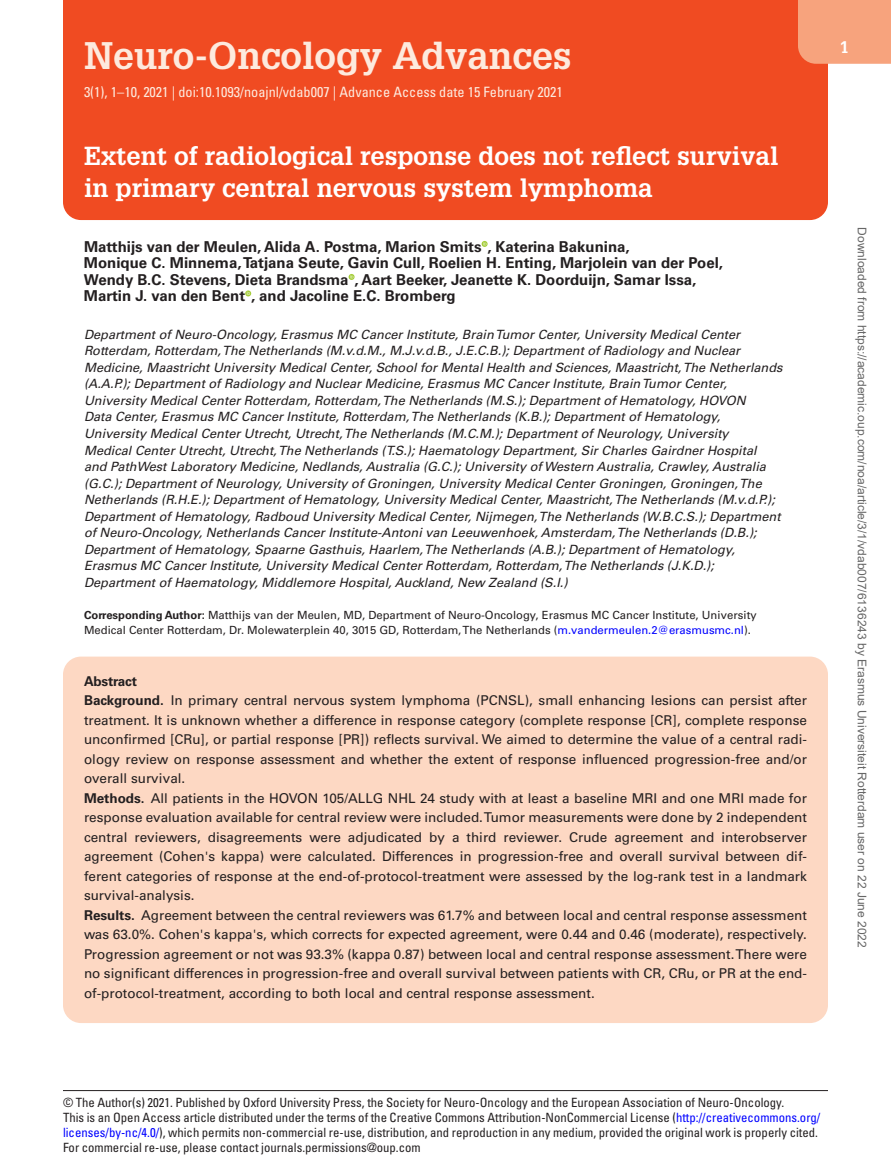
<style>
.page{position:relative;width:891px;height:1175px;background:#fff}
.page>*{position:absolute;margin:0;border:0;box-sizing:border-box;transform-origin:0 0}
.t1{font:700 37.5px "Glypha LT Std";color:#fdeade}
.t2{font:700 25.5px/31.5px "Glypha LT Std";color:#fff}
.t3{font:700 16.5px "Glypha LT Std";color:#fff}
.t4{font:700 15px/16.5px "Univers LT Std";color:#231f20}
.t5{font:condensed 14.25px "Univers LT Std";color:#fdeade}
.t6{font:13.5px/19.5px "Univers LT Std";color:#231f20}
.t7{font:italic 12.75px/16.5px "Univers LT Std";color:#231f20}
.t8{font:condensed 12.75px/15px "Univers LT Std";color:#231f20}
.t9{font:12px "Arial";color:#666}
.t10{font:11.25px/15px "Univers LT Std";color:#231f20}
.s1{font-weight:700}
.s2{color:#00f}
</style>
<div class="page">
<div style="left:63px;top:0;width:765px;height:166px;background:#f04b22"></div>
<div style="left:798px;top:0;width:93px;height:64px;background:#f7a37d"></div>
<hr style="left:63px;top:1090px;width:765px;height:1px;background:#231f20">
<div style="left:63px;top:656px;width:765px;height:367px;background:#fdd8c3;border-radius:18px"></div>
<svg style="left:482px;top:241px;width:6px;height:6px"></svg>
<svg style="left:349px;top:274px;width:6px;height:6px"></svg>
<svg style="left:245px;top:290px;width:6px;height:6px"></svg>
<div style="left:63px;top:166px;width:765px;height:54px;background:#f04b22"></div>
<h1 class="t1" style="left:84px;top:32px;width:489px">Neuro-Oncology Advances</h1>
<p class="t5" style="left:84px;top:83px;width:480px">3(1), 1–10, 2021 | doi:10.1093/noajnl/vdab007 | Advance Access date 15 February 2021</p>
<h2 class="t2" style="left:84px;top:140px;width:696px">Extent of radiological response does not reflect survival in primary central nervous system lymphoma</h2>
<p class="t4" style="left:84px;top:238px;width:641px">Matthijs van der Meulen, Alida A. Postma, Marion Smits , Katerina Bakunina,<br>Monique C. Minnema, Tatjana Seute, Gavin Cull, Roelien H. Enting, Marjolein van der Poel, Wendy B.C. Stevens, Dieta Brandsma , Aart Beeker, Jeanette K. Doorduijn, Samar Issa, Martin J. van den Bent , and Jacoline E.C. Bromberg</p>
<p class="t7" style="left:84px;top:326px;width:700px">Department of Neuro-Oncology, Erasmus MC Cancer Institute, Brain Tumor Center, University Medical Center Rotterdam, Rotterdam, The Netherlands (M.v.d.M., M.J.v.d.B., J.E.C.B.); Department of Radiology and Nuclear Medicine, Maastricht University Medical Center, School for Mental Health and Sciences, Maastricht, The Netherlands (A.A.P.); Department of Radiology and Nuclear Medicine, Erasmus MC Cancer Institute, Brain Tumor Center, University Medical Center Rotterdam, Rotterdam, The Netherlands (M.S.); Department of Hematology, HOVON<br>Data Center, Erasmus MC Cancer Institute, Rotterdam, The Netherlands (K.B.); Department of Hematology, University Medical Center Utrecht, Utrecht, The Netherlands (M.C.M.); Department of Neurology, University<br>Medical Center Utrecht, Utrecht, The Netherlands (T.S.); Haematology Department, Sir Charles Gairdner Hospital<br>and PathWest Laboratory Medicine, Nedlands, Australia (G.C.); University of Western Australia, Crawley, Australia (G.C.); Department of Neurology, University of Groningen, University Medical Center Groningen, Groningen, The Netherlands (R.H.E.); Department of Hematology, University Medical Center, Maastricht, The Netherlands (M.v.d.P.); Department of Hematology, Radboud University Medical Center, Nijmegen, The Netherlands (W.B.C.S.); Department of Neuro-Oncology, Netherlands Cancer Institute-Antoni van Leeuwenhoek, Amsterdam, The Netherlands (D.B.); Department of Hematology, Spaarne Gasthuis, Haarlem, The Netherlands (A.B.); Department of Hematology, Erasmus MC Cancer Institute, University Medical Center Rotterdam, Rotterdam, The Netherlands (J.K.D.); Department of Haematology, Middlemore Hospital, Auckland, New Zealand (S.I.)</p>
<p class="t10" style="left:84px;top:607px;width:674px"><span class="s1">Corresponding Author:</span> Matthijs van der Meulen, MD, Department of Neuro-Oncology, Erasmus MC Cancer Institute, University<br>Medical Center Rotterdam, Dr. Molewaterplein 40, 3015 GD, Rotterdam, The Netherlands (<span class="s2">m.vandermeulen.2@erasmusmc.nl</span>).</p>
<p class="t6" style="left:84px;top:671px;width:725px"><span class="s1">Abstract<br>Background.</span> In primary central nervous system lymphoma (PCNSL), small enhancing lesions can persist after treatment. It is unknown whether a difference in response category (complete response [CR], complete response unconfirmed [CRu], or partial response [PR]) reflects survival. We aimed to determine the value of a central radi&shy;ology review on response assessment and whether the extent of response influenced progression-free and/or overall survival.<br><span class="s1">Methods.</span> All patients in the HOVON 105/ALLG NHL 24 study with at least a baseline MRI and one MRI made for response evaluation available for central review were included. Tumor measurements were done by 2 independent central reviewers, disagreements were adjudicated by a third reviewer. Crude agreement and interobserver agreement (Cohen's kappa) were calculated. Differences in progression-free and overall survival between dif&shy;ferent categories of response at the end-of-protocol-treatment were assessed by the log-rank test in a landmark survival-analysis.<br><span class="s1">Results.</span> Agreement between the central reviewers was 61.7% and between local and central response assessment was 63.0%. Cohen's kappa's, which corrects for expected agreement, were 0.44 and 0.46 (moderate), respectively.<br>Progression agreement or not was 93.3% (kappa 0.87) between local and central response assessment. There were no significant differences in progression-free and overall survival between patients with CR, CRu, or PR at the end&shy;of-protocol-treatment, according to both local and central response assessment.</p>
<p class="t3" style="left:840px;top:37px;width:11px">1</p>
<p class="t9" style="left:866px;top:227px;width:721px;rotate:90deg">Downloaded from https://academic.oup.com/noa/article/3/1/vdab007/6136243 by Erasmus Universiteit Rotterdam user on 22 June 2022</p>
<p class="t8" style="left:63px;top:1095px;width:723px">© The Author(s) 2021. Published by Oxford University Press, the Society for Neuro-Oncology and the European Association of Neuro-Oncology.</p>
<p class="t8" style="left:63px;top:1110px;width:759px">This is an Open Access article distributed under the terms of the Creative Commons Attribution-NonCommercial License (<span class="s2">http://creativecommons.org/ licenses/by-nc/4.0/</span>), which permits non-commercial re-use, distribution, and reproduction in any medium, provided the original work is properly cited.<br>For commercial re-use, please contact journals.permissions@oup.com</p>
</div>
